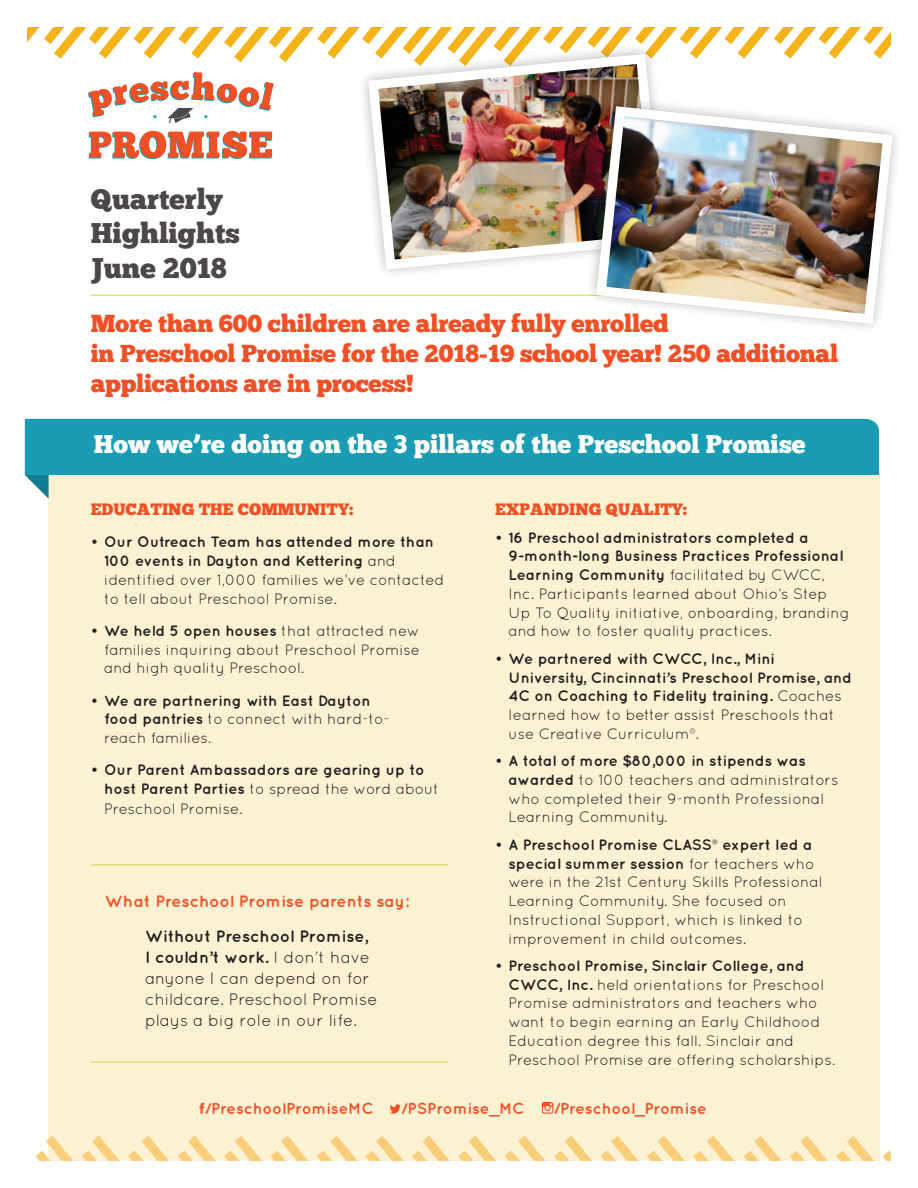
<style>
.page{position:relative;width:918px;height:1188px;background:#fff}
.page>*{position:absolute;margin:0;border:0;box-sizing:border-box;transform-origin:0 0}
.t1{font:28.5px/34.2px "Chunk Five";color:#4d4848}
.t2{font:25.5px "Chunk Five";color:#fff}
.t3{font:24.6px/29.5px "Chunk Five";letter-spacing:-.01em;color:#f05025}
.t4{font:16.5px/21px "Quicksand";color:#231f20}
.t5{font:16.5px "Chunk Five";color:#f05025}
.t6{font:700 16.5px "Quicksand";color:#f05025}
.t7{font:700 15.75px "Quicksand";color:#f05025}
.t8{font:15px/18.8px "Quicksand";color:#231f20}
.t9{font:700 15px/18.8px "Quicksand";color:#231f20}
.s1{font-weight:700}
.s2{font-weight:400}
</style>
<div class="page">
<svg style="left:27px;top:27px;width:864px;height:36px"></svg>
<div style="left:49px;top:471px;width:831px;height:690px;background:#fcf2d3"></div>
<svg style="left:89px;top:131px;width:183px;height:28px"></svg>
<svg style="left:88px;top:72px;width:186px;height:51px"></svg>
<hr style="left:91px;top:295px;width:608px;height:1px;background:#cbd94a">
<svg style="left:35px;top:1136px;width:134px;height:25px"></svg>
<svg style="left:505px;top:1136px;width:41px;height:25px"></svg>
<svg style="left:458px;top:1136px;width:38px;height:25px"></svg>
<svg style="left:412px;top:1136px;width:38px;height:25px"></svg>
<svg style="left:366px;top:1136px;width:38px;height:25px"></svg>
<svg style="left:883px;top:1151px;width:8px;height:10px"></svg>
<svg style="left:836px;top:1136px;width:38px;height:25px"></svg>
<svg style="left:790px;top:1136px;width:38px;height:25px"></svg>
<svg style="left:744px;top:1136px;width:38px;height:25px"></svg>
<svg style="left:317px;top:1136px;width:41px;height:25px"></svg>
<svg style="left:270px;top:1136px;width:38px;height:25px"></svg>
<svg style="left:224px;top:1136px;width:38px;height:25px"></svg>
<svg style="left:178px;top:1136px;width:38px;height:25px"></svg>
<svg style="left:693px;top:1136px;width:41px;height:25px"></svg>
<svg style="left:647px;top:1136px;width:38px;height:25px"></svg>
<svg style="left:601px;top:1136px;width:38px;height:25px"></svg>
<svg style="left:554px;top:1136px;width:38px;height:25px"></svg>
<div style="left:25px;top:419px;width:854px;height:56px;background:#1b9cb5"></div>
<svg style="left:25px;top:475px;width:24px;height:24px"></svg>
<svg style="left:355px;top:41px;width:322px;height:22px"></svg>
<img style="left:363px;top:49px;width:305px;height:225px">
<svg style="left:583px;top:93px;width:85px;height:203px"></svg>
<img style="left:591px;top:101px;width:306px;height:227px">
<svg style="left:199px;top:1103px;width:5px;height:11px"></svg>
<svg style="left:389px;top:1104px;width:12px;height:10px"></svg>
<svg style="left:542px;top:1102px;width:11px;height:12px"></svg>
<hr style="left:91px;top:864px;width:357px;height:1px;background:#cbd94a">
<hr style="left:91px;top:1062px;width:357px;height:1px;background:#cbd94a">
<h1 class="t1" style="left:91px;top:182px;width:151px">Quarterly<br>Highlights<br>June 2018</h1>
<h3 class="t3" style="left:91px;top:309px;width:749px">More than 600 children are already fully enrolled<br>in Preschool Promise for the 2018-19 school year! 250 additional applications are in process!</h3>
<h2 class="t2" style="left:94px;top:429px;width:713px">How we’re doing on the 3 pillars of the Preschool Promise</h2>
<p class="t5" style="left:91px;top:500px;width:264px">EDUCATING THE COMMUNITY:</p>
<p class="t8" style="left:104px;top:533px;width:342px;text-indent:-13px"><span class="s1">• Our Outreach Team has attended more than 100 events in Dayton and Kettering</span> and identified over 1,000 families we’ve contacted to tell about Preschool Promise.</p>
<p class="t8" style="left:104px;top:621px;width:317px;text-align:justify;text-indent:-13px"><span class="s1">• We held 5 open houses</span> that attracted new families inquiring about Preschool Promise and high quality Preschool.</p>
<p class="t9" style="left:104px;top:691px;width:287px;text-indent:-13px">• We are partnering with East Dayton food pantries <span class="s2">to connect with hard-to&shy;reach families.</span></p>
<p class="t9" style="left:104px;top:760px;width:337px;text-indent:-13px">• Our Parent Ambassadors are gearing up to host Parent Parties <span class="s2">to spread the word about<br>Preschool Promise.</span></p>
<p class="t6" style="left:105px;top:892px;width:306px">What Preschool Promise parents say:</p>
<p class="t4" style="left:145px;top:925px;width:234px"><span class="s1">Without Preschool Promise,<br>I couldn’t work.</span> I don’t have anyone I can depend on for childcare. Preschool Promise plays a big role in our life.</p>
<p class="t5" style="left:495px;top:500px;width:194px">EXPANDING QUALITY:</p>
<p class="t8" style="left:509px;top:528px;width:343px;text-indent:-14px"><span class="s1">• 16 Preschool administrators completed a 9-month-long Business Practices Professional Learning Community</span> facilitated by CWCC, Inc. Participants learned about Ohio’s Step Up To Quality initiative, onboarding, branding and how to foster quality practices.</p>
<p class="t9" style="left:509px;top:649px;width:345px;text-indent:-14px">• We partnered with CWCC, Inc., Mini University, Cincinnati’s Preschool Promise, and 4C on Coaching to Fidelity training. <span class="s2">Coaches learned how to better assist Preschools that use Creative Curriculum®.</span></p>
<p class="t8" style="left:509px;top:751px;width:332px;text-indent:-14px"><span class="s1">• A total of more $80,000 in stipends was awarded</span> to 100 teachers and administrators who completed their 9-month Professional Learning Community.</p>
<p class="t8" style="left:509px;top:835px;width:316px;text-indent:-14px"><span class="s1">• A Preschool Promise CLASS® expert led a special summer session</span> for teachers who were in the 21st Century Skills Professional Learning Community. She focused on Instructional Support, which is linked to improvement in child outcomes.</p>
<p class="t8" style="left:509px;top:956px;width:328px;text-indent:-14px"><span class="s1">• Preschool Promise, Sinclair College, and CWCC, Inc.</span> held orientations for Preschool Promise administrators and teachers who want to begin earning an Early Childhood Education degree this fall. Sinclair and Preschool Promise are offering scholarships.</p>
<p class="t7" style="left:204px;top:1099px;width:171px">/PreschoolPromiseMC</p>
<p class="t7" style="left:401px;top:1099px;width:125px">/PSPromise_MC</p>
<p class="t7" style="left:553px;top:1099px;width:155px">/Preschool_Promise</p>
</div>
